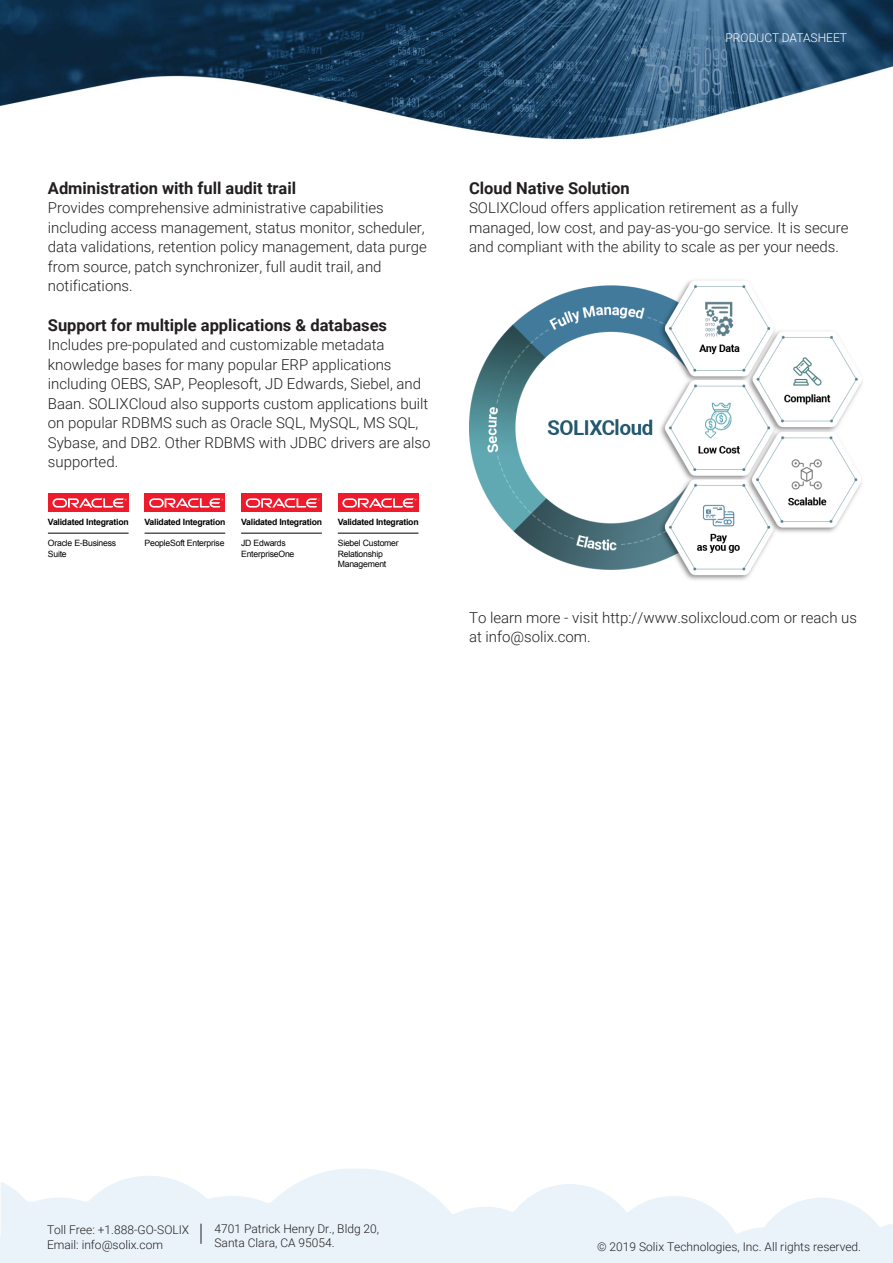
<style>
.page{position:relative;width:893px;height:1263px;background:#fff}
.page>*{position:absolute;margin:0;border:0;box-sizing:border-box;transform-origin:0 0}
.t1{font:700 16.5px "Roboto";color:#231f20}
.t2{font:300 15px/19.5px "Roboto";color:#231f20}
.t3{font:300 12px/14.4px "Roboto";color:#231f20}
.t4{font:300 12px "Roboto";color:#fff}
.t5{font:8.7px/10.4px "Arial";letter-spacing:-.025em;color:#000}
.t6{font:700 8.7px "Arial";letter-spacing:-.025em;color:#000}
</style>
<div class="page">
<img style="left:1px;top:0;width:892px;height:139px">
<svg style="left:0;top:1169px;width:893px;height:94px;fill:#eaf3f9"></svg>
<svg style="left:201px;top:1224px;width:1px;height:20px"></svg>
<img style="left:470px;top:280px;width:393px;height:300px">
<div style="left:48px;top:494px;width:81px;height:18px;background:#ee1b2c"></div>
<svg style="left:53px;top:498px;width:74px;height:10px"></svg>
<hr style="left:48px;top:533px;width:81px;height:1px;background:#000">
<div style="left:145px;top:494px;width:80px;height:18px;background:#ee1b2c"></div>
<svg style="left:149px;top:498px;width:74px;height:10px"></svg>
<hr style="left:145px;top:533px;width:80px;height:1px;background:#000">
<div style="left:241px;top:494px;width:81px;height:18px;background:#ee1b2c"></div>
<svg style="left:246px;top:498px;width:74px;height:10px"></svg>
<hr style="left:241px;top:533px;width:81px;height:1px;background:#000">
<div style="left:338px;top:494px;width:80px;height:18px;background:#ee1b2c"></div>
<svg style="left:342px;top:498px;width:74px;height:10px"></svg>
<hr style="left:338px;top:533px;width:80px;height:1px;background:#000">
<p class="t4" style="left:726px;top:30px;width:123px">PRODUCT DATASHEET</p>
<p class="t1" style="left:48px;top:176px;width:250px">Administration with full audit trail</p>
<p class="t2" style="left:48px;top:198px;width:380px">Provides comprehensive administrative capabilities including access management, status monitor, scheduler, data validations, retention policy management, data purge from source, patch synchronizer, full audit trail, and notifications.</p>
<p class="t1" style="left:48px;top:313px;width:341px">Support for multiple applications &amp; databases</p>
<p class="t2" style="left:48px;top:334px;width:384px">Includes pre-populated and customizable metadata knowledge bases for many popular ERP applications including OEBS, SAP, Peoplesoft, JD Edwards, Siebel, and Baan. SOLIXCloud also supports custom applications built on popular RDBMS such as Oracle SQL, MySQL, MS SQL, Sybase, and DB2. Other RDBMS with JDBC drivers are also supported.</p>
<p class="t6" style="left:48px;top:516px;width:82px">Validated Integration</p>
<p class="t5" style="left:48px;top:538px;width:70px">Oracle E-Business<br>Suite</p>
<p class="t6" style="left:145px;top:516px;width:82px">Validated Integration</p>
<p class="t5" style="left:145px;top:538px;width:81px">PeopleSoft Enterprise</p>
<p class="t6" style="left:241px;top:516px;width:82px">Validated Integration</p>
<p class="t5" style="left:241px;top:538px;width:55px">JD Edwards<br>EnterpriseOne</p>
<p class="t6" style="left:338px;top:516px;width:82px">Validated Integration</p>
<p class="t5" style="left:338px;top:538px;width:63px">Siebel Customer<br>Relationship<br>Management</p>
<p class="t1" style="left:469px;top:176px;width:162px">Cloud Native Solution</p>
<p class="t2" style="left:469px;top:198px;width:381px">SOLIXCloud offers application retirement as a fully managed, low cost, and pay-as-you-go service. It is secure and compliant with the ability to scale as per your needs.</p>
<p class="t2" style="left:469px;top:607px;width:389px">To learn more - visit http://www.solixcloud.com or reach us at info@solix.com.</p>
<p class="t3" style="left:47px;top:1222px;width:144px">Toll Free: +1.888-GO-SOLIX<br>Email: info@solix.com</p>
<p class="t3" style="left:214px;top:1221px;width:166px">4701 Patrick Henry Dr., Bldg 20,<br>Santa Clara, CA 95054.</p>
<p class="t3" style="left:597px;top:1239px;width:266px">© 2019 Solix Technologies, Inc. All rights reserved.</p>
</div>
